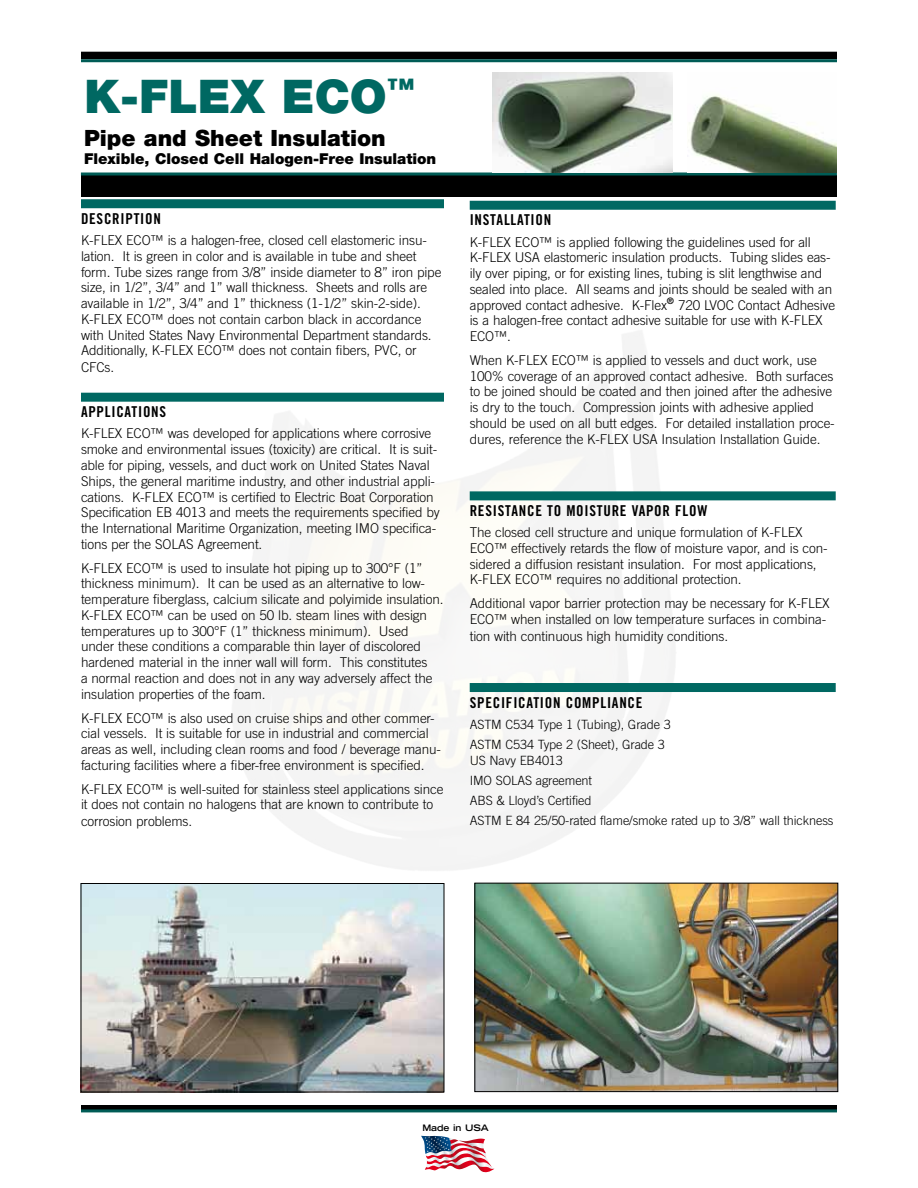
<style>
.page{position:relative;width:918px;height:1188px;background:#fff}
.page>*{position:absolute;margin:0;border:0;box-sizing:border-box;transform-origin:0 0}
.t1{font:900 46.5px "Helvetica Neue LT Std";color:#006862}
.t2{font:900 22.5px "Helvetica Neue LT Std";color:#000}
.t3{font:15px "Trade Gothic LT Std Bd Cn 20";letter-spacing:.05em;color:#000}
.t4{font:900 15px "Helvetica Neue LT Std";color:#000}
.t5{font:300 13.5px/15.8px "Trade Gothic LT Std";letter-spacing:-.01em;color:#000}
.t6{font:300 12.75px/20.1px "Trade Gothic LT Std";letter-spacing:-.01em;color:#000}
.t7{font:700 expanded 8.85px "Trade Gothic LT Std";color:#000}
</style>
<div class="page">
<div style="left:81px;top:176px;width:756px;height:21px;background:#000"></div>
<hr style="left:81px;top:1106px;width:756px;height:4px;background:#000">
<div style="left:81px;top:52px;width:756px;height:7px;background:#000"></div>
<hr style="left:81px;top:59px;width:756px;height:3px;background:#005c56">
<hr style="left:81px;top:1109px;width:756px;height:3px;background:#005c56">
<div style="left:81px;top:199px;width:363px;height:9px;background:#006862"></div>
<div style="left:81px;top:393px;width:363px;height:9px;background:#006862"></div>
<div style="left:470px;top:201px;width:366px;height:9px;background:#006862"></div>
<div style="left:470px;top:491px;width:366px;height:9px;background:#006862"></div>
<div style="left:470px;top:683px;width:366px;height:9px;background:#006862"></div>
<svg style="left:421px;top:1136px;width:73px;height:37px"></svg>
<svg style="left:81px;top:172px;width:756px;height:4px;background:#266762"></svg>
<img style="left:492px;top:72px;width:180px;height:100px">
<img style="left:688px;top:94px;width:149px;height:78px">
<img style="left:83px;top:885px;width:359px;height:205px">
<div style="left:81px;top:883px;width:363px;height:209px;border:1px solid #000"></div>
<img style="left:476px;top:885px;width:360px;height:205px">
<div style="left:474px;top:883px;width:364px;height:209px;border:1px solid #000"></div>
<h1 class="t1" style="left:84px;top:69px;width:332px">K-FLEX ECO<sup>™</sup></h1>
<h2 class="t2" style="left:84px;top:125px;width:303px">Pipe and Sheet Insulation</h2>
<p class="t4" style="left:84px;top:150px;width:354px">Flexible, Closed Cell Halogen-Free Insulation</p>
<p class="t3" style="left:81px;top:209px;width:81px">DESCRIPTION</p>
<p class="t5" style="left:81px;top:232px;width:362px">K-FLEX ECO™ is a halogen-free, closed cell elastomeric insu&shy;lation. It is green in color and is available in tube and sheet form. Tube sizes range from 3/8” inside diameter to 8” iron pipe size, in 1/2”, 3/4” and 1” wall thickness. Sheets and rolls are available in 1/2”, 3/4” and 1” thickness (1-1/2” skin-2-side).<br>K-FLEX ECO™ does not contain carbon black in accordance with United States Navy Environmental Department standards.<br>Additionally, K-FLEX ECO™ does not contain fibers, PVC, or CFCs.</p>
<p class="t3" style="left:81px;top:403px;width:87px">APPLICATIONS</p>
<p class="t5" style="left:81px;top:426px;width:360px">K-FLEX ECO™ was developed for applications where corrosive smoke and environmental issues (toxicity) are critical. It is suit&shy;able for piping, vessels, and duct work on United States Naval Ships, the general maritime industry, and other industrial appli&shy;cations. K-FLEX ECO™ is certified to Electric Boat Corporation Specification EB 4013 and meets the requirements specified by the International Maritime Organization, meeting IMO specifica&shy;tions per the SOLAS Agreement.</p>
<p class="t5" style="left:81px;top:560px;width:364px">K-FLEX ECO™ is used to insulate hot piping up to 300°F (1” thickness minimum). It can be used as an alternative to low&shy;temperature fiberglass, calcium silicate and polyimide insulation.<br>K-FLEX ECO™ can be used on 50 lb. steam lines with design temperatures up to 300°F (1” thickness minimum). Used under these conditions a comparable thin layer of discolored hardened material in the inner wall will form. This constitutes<br>a normal reaction and does not in any way adversely affect the insulation properties of the foam.</p>
<p class="t5" style="left:81px;top:710px;width:362px">K-FLEX ECO™ is also used on cruise ships and other commer&shy;cial vessels. It is suitable for use in industrial and commercial areas as well, including clean rooms and food / beverage manu&shy;facturing facilities where a fiber-free environment is specified.</p>
<p class="t5" style="left:81px;top:781px;width:364px;line-height:16.2px">K-FLEX ECO™ is well-suited for stainless steel applications since it does not contain no halogens that are known to contribute to corrosion problems.</p>
<p class="t3" style="left:470px;top:211px;width:83px">INSTALLATION</p>
<p class="t5" style="left:470px;top:234px;width:367px">K-FLEX ECO™ is applied following the guidelines used for all K-FLEX USA elastomeric insulation products. Tubing slides eas&shy;ily over piping, or for existing lines, tubing is slit lengthwise and sealed into place. All seams and joints should be sealed with an approved contact adhesive. K-Flex<sup>®</sup> 720 LVOC Contact Adhesive is a halogen-free contact adhesive suitable for use with K-FLEX ECO™.</p>
<p class="t5" style="left:470px;top:352px;width:367px">When K-FLEX ECO™ is applied to vessels and duct work, use 100% coverage of an approved contact adhesive. Both surfaces to be joined should be coated and then joined after the adhesive is dry to the touch. Compression joints with adhesive applied should be used on all butt edges. For detailed installation proce&shy;dures, reference the K-FLEX USA Insulation Installation Guide.</p>
<p class="t3" style="left:470px;top:502px;width:239px">RESISTANCE TO MOISTURE VAPOR FLOW</p>
<p class="t5" style="left:470px;top:524px;width:359px">The closed cell structure and unique formulation of K-FLEX ECO™ effectively retards the flow of moisture vapor, and is con&shy;sidered a diffusion resistant insulation. For most applications, K-FLEX ECO™ requires no additional protection.</p>
<p class="t5" style="left:470px;top:595px;width:361px;line-height:16.2px">Additional vapor barrier protection may be necessary for K-FLEX<br>ECO™ when installed on low temperature surfaces in combina&shy;tion with continuous high humidity conditions.</p>
<p class="t3" style="left:470px;top:693px;width:174px">SPECIFICATION COMPLIANCE</p>
<p class="t6" style="left:470px;top:714px;width:203px">ASTM C534 Type 1 (Tubing), Grade 3<br>ASTM C534 Type 2 (Sheet), Grade 3</p>
<p class="t6" style="left:470px;top:750px;width:365px">US Navy EB4013<br>IMO SOLAS agreement<br>ABS &amp; Lloyd’s Certified<br>ASTM E 84 25/50-rated flame/smoke rated up to 3/8” wall thickness</p>
<p class="t7" style="left:422px;top:1122px;width:68px">Made in USA</p>
</div>
